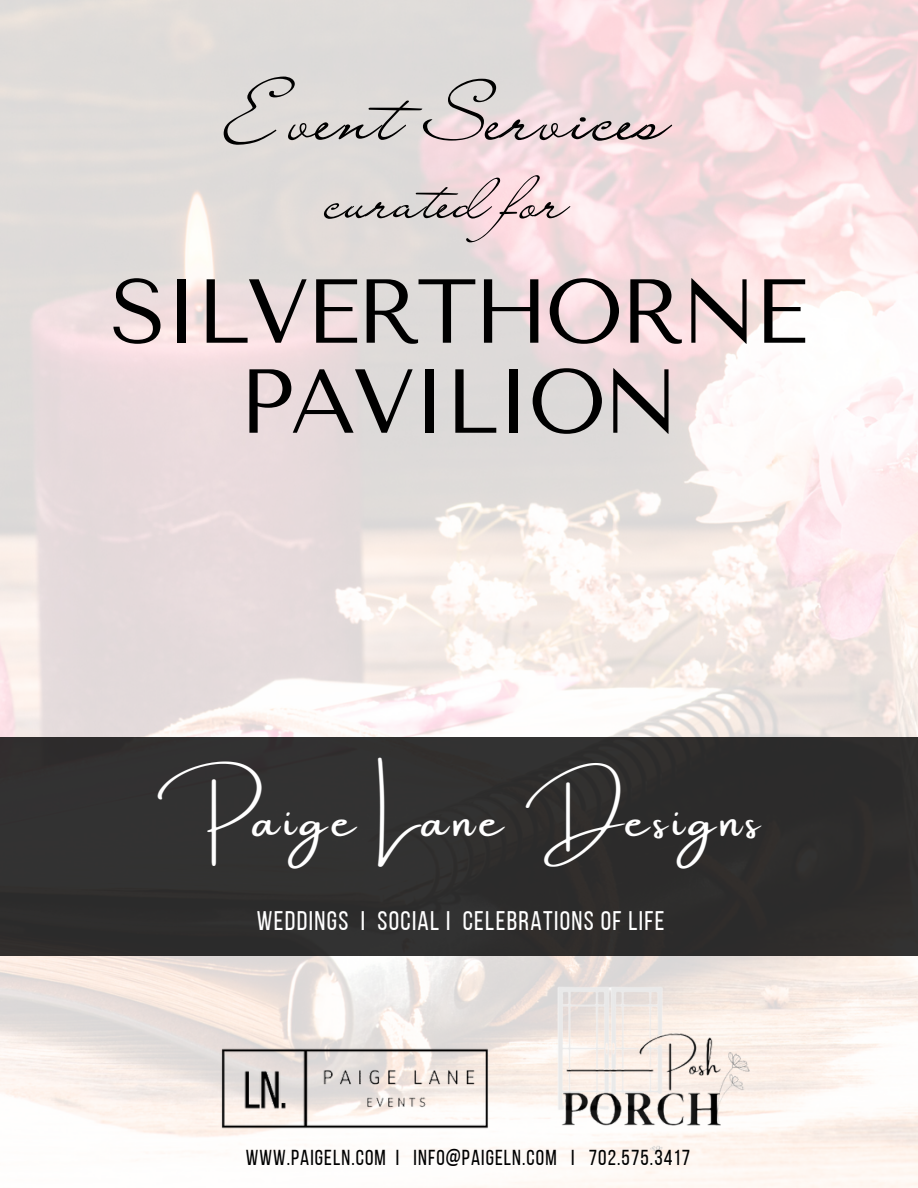
<style>
.page{position:relative;width:918px;height:1188px;background:#fff}
.page>*{position:absolute;margin:0;border:0;box-sizing:border-box;transform-origin:0 0}
.t1{font:90.6px/90px "Tenor Sans";letter-spacing:-.045em;color:#000;text-align:center}
.t2{font:75.6px "Liana";letter-spacing:.025em;color:#000}
.t3{font:59.7px "Liana";letter-spacing:.025em;color:#000}
.t4{font:49.95px "Amsterdam One";letter-spacing:.1em;color:#fff}
.t5{font:26.85px "Bebas Neue";letter-spacing:.05em;color:#fff}
.t6{font:21.6px "Bebas Neue";letter-spacing:.05em;color:#000}
</style>
<div class="page">
<img style="left:0;top:0;width:918px;height:1188px">
<div style="left:0;top:738px;width:918px;height:218px;background:#302e2d"></div>
<img style="left:173px;top:1026px;width:362px;height:162px">
<img style="left:394px;top:956px;width:419px;height:204px">
<p class="t2" style="left:226px;top:67px;width:444px">Event Services</p>
<p class="t3" style="left:327px;top:161px;width:254px">curated for</p>
<h1 class="t1" style="left:110px;top:267px;width:699px">SILVERTHORNE<br>PAVILION</h1>
<h3 class="t4" style="left:158px;top:792px;width:604px">Paige Lane Designs</h3>
<h4 class="t5" style="left:257px;top:910px;width:409px">WEDDINGS I SOCIAL I CELEBRATIONS OF LIFE</h4>
<p class="t6" style="left:246px;top:1149px;width:446px">WWW.PAIGELN.COM I INFO@PAIGELN.COM I 702.575.3417</p>
</div>
